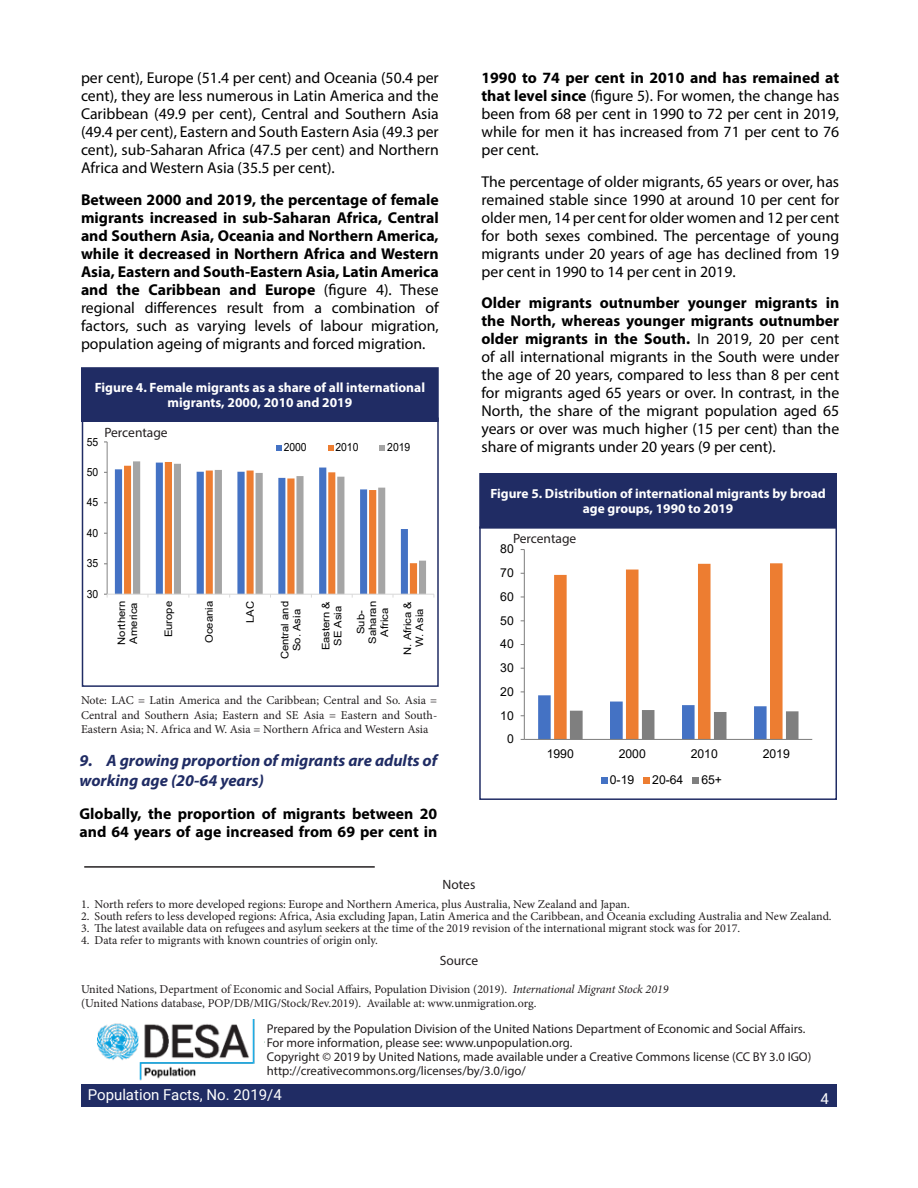
<style>
.page{position:relative;width:918px;height:1188px;background:#fff}
.page>*{position:absolute;margin:0;border:0;box-sizing:border-box;transform-origin:0 0}
.t1{font:italic 700 16.5px/19.8px "Myriad Pro";color:#202c64}
.PopFacts_Main_text_M{font:15.75px/18px "Myriad Pro";color:#000;text-align:justify}
.PopFacts_Main_text_M-2{font:700 15.75px/18px "Myriad Pro";color:#000;text-align:justify}
.t2{font:15px "Roboto";color:#fff}
.PopFacts_Box_Figure{font:700 13.5px/15px "Myriad Pro";color:#fff;text-align:center}
.PopFacts_Table_text{font:13.5px "Myriad Pro";color:#231f20}
.PopFacts_Note_title{font:13.5px "Myriad Pro";color:#231f20}
.PopFacts_Box_Figure-2{font:700 13.35px/14.9px "Myriad Pro";color:#fff;text-align:center}
.PopFacts_Box_Figure-3{font:12.75px "Myriad Pro";color:#231f20}
.PopFacts_Table_text-2{font:12.75px "Myriad Pro";color:#231f20}
.Table_style_myriad_p{font:12.75px "Myriad Pro";color:#231f20}
.t3{font:12.3px "Arial";letter-spacing:.005em;color:#000}
.PopFacts_Note_text_M{font:12px/14.4px "Minion Pro";color:#231f20;text-align:justify}
.t4{font:11.25px "Arial";letter-spacing:.005em;color:#000;scale:.92 1}
.t5{font:10.35px/12px "Arial";color:#000;text-align:center;scale:1.08 1}
.s1{font-weight:400}
.s2{font-weight:700}
.s3{font-style:italic}
</style>
<div class="page">
<div style="left:81px;top:1084px;width:756px;height:23px;background:#202c64"></div>
<div style="left:480px;top:474px;width:356px;height:54px;background:#202c64"></div>
<div style="left:479px;top:473px;width:358px;height:56px;border:1px solid #202c64"></div>
<svg style="left:538px;top:563px;width:261px;height:176px"></svg>
<hr style="left:524px;top:550px;width:1px;height:189px;background:#7f7f7f">
<hr style="left:524px;top:739px;width:288px;height:1px;background:#7f7f7f">
<svg style="left:601px;top:777px;width:6px;height:6px"></svg>
<div style="left:643px;top:777px;width:7px;height:6px;background:#ed7d31"></div>
<svg style="left:693px;top:777px;width:6px;height:6px"></svg>
<div style="left:479px;top:526px;width:358px;height:274px;border:1px solid #202c64"></div>
<img style="left:97px;top:1020px;width:168px;height:61px">
<hr style="left:84px;top:866px;width:291px;height:2px;background:#231f20">
<div style="left:82px;top:368px;width:356px;height:53px;background:#202c64"></div>
<div style="left:81px;top:367px;width:358px;height:55px;border:2px solid #202c64"></div>
<hr style="left:107px;top:442px;width:1px;height:152px;background:#7f7f7f">
<hr style="left:107px;top:594px;width:327px;height:1px;background:#d9d9d9">
<svg style="left:115px;top:461px;width:311px;height:137px"></svg>
<svg style="left:276px;top:445px;width:5px;height:6px"></svg>
<svg style="left:328px;top:445px;width:5px;height:6px"></svg>
<svg style="left:380px;top:445px;width:5px;height:6px"></svg>
<div style="left:82px;top:418px;width:357px;height:269px;border:2px solid #202c64"></div>
<p class="PopFacts_Main_text_M" style="left:81px;top:69px;width:359px">per cent), Europe (51.4 per cent) and Oceania (50.4 per cent), they are less numerous in Latin America and the Caribbean (49.9 per cent), Central and Southern Asia (49.4 per cent), Eastern and South Eastern Asia (49.3 per cent), sub-Saharan Africa (47.5 per cent) and Northern Africa and Western Asia (35.5 per cent).</p>
<p class="PopFacts_Main_text_M-2" style="left:81px;top:190px;width:359px">Between 2000 and 2019, the percentage of female migrants increased in sub-Saharan Africa, Central and Southern Asia, Oceania and Northern America, while it decreased in Northern Africa and Western Asia, Eastern and South-Eastern Asia, Latin America and the Caribbean and Europe <span class="s1">(figure 4). These regional differences result from a combination of factors, such as varying levels of labour migration, population ageing of migrants and forced migration.</span></p>
<p class="PopFacts_Box_Figure" style="left:95px;top:380px;width:332px">Figure 4. Female migrants as a share of all international migrants, 2000, 2010 and 2019</p>
<p class="PopFacts_Table_text" style="left:104px;top:424px;width:65px">Percentage</p>
<p class="t4" style="left:87px;top:434px;width:14px">55</p>
<p class="t4" style="left:87px;top:464px;width:14px">50</p>
<p class="t4" style="left:87px;top:495px;width:14px">45</p>
<p class="t4" style="left:87px;top:525px;width:14px">40</p>
<p class="t4" style="left:87px;top:556px;width:14px">35</p>
<p class="t4" style="left:87px;top:586px;width:14px">30</p>
<p class="t4" style="left:284px;top:440px;width:27px">2000</p>
<p class="t4" style="left:335px;top:440px;width:27px">2010</p>
<p class="t4" style="left:387px;top:440px;width:27px">2019</p>
<p class="t5" style="left:116px;top:645px;width:42px;text-align:left;rotate:-90deg">Northern<br>America</p>
<p class="t5" style="left:162px;top:637px;width:35px;rotate:-90deg">Europe</p>
<p class="t5" style="left:203px;top:643px;width:40px;rotate:-90deg">Oceania</p>
<p class="t5" style="left:244px;top:623px;width:22px;rotate:-90deg">LAC</p>
<p class="t5" style="left:279px;top:659px;width:55px;rotate:-90deg">Central and<br>So. Asia</p>
<p class="t5" style="left:320px;top:650px;width:47px;rotate:-90deg">Eastern &amp;<br>SE Asia</p>
<p class="t5" style="left:355px;top:644px;width:41px;rotate:-90deg">Sub-<br>Saharan<br>Africa</p>
<p class="t5" style="left:402px;top:655px;width:51px;rotate:-90deg">N. Africa &amp;<br>W. Asia</p>
<p class="PopFacts_Note_text_M" style="left:81px;top:693px;width:358px">Note: LAC = Latin America and the Caribbean; Central and So. Asia = Central and Southern Asia; Eastern and SE Asia = Eastern and South-Eastern Asia; N. Africa and W. Asia = Northern Africa and Western Asia</p>
<p class="t1" style="left:80px;top:750px;width:359px">9. A growing proportion of migrants are adults of working age (20-64 years)</p>
<p class="PopFacts_Main_text_M-2" style="left:80px;top:804px;width:359px">Globally, the proportion of migrants between 20 and 64 years of age increased from 69 per cent in</p>
<p class="PopFacts_Main_text_M" style="left:482px;top:69px;width:359px"><span class="s2">1990 to 74 per cent in 2010 and has remained at that level since</span> (figure 5). For women, the change has been from 68 per cent in 1990 to 72 per cent in 2019, while for men it has increased from 71 per cent to 76 per cent.</p>
<p class="PopFacts_Main_text_M" style="left:482px;top:172px;width:359px">The percentage of older migrants, 65 years or over, has remained stable since 1990 at around 10 per cent for older men, 14 per cent for older women and 12 per cent for both sexes combined. The percentage of young migrants under 20 years of age has declined from 19 per cent in 1990 to 14 per cent in 2019.</p>
<p class="PopFacts_Main_text_M" style="left:482px;top:294px;width:359px"><span class="s2">Older migrants outnumber younger migrants in the North, whereas younger migrants outnumber older migrants in the South.</span> In 2019, 20 per cent of all international migrants in the South were under the age of 20 years, compared to less than 8 per cent for migrants aged 65 years or over. In contrast, in the North, the share of the migrant population aged 65 years or over was much higher (15 per cent) than the share of migrants under 20 years (9 per cent).</p>
<p class="PopFacts_Box_Figure-2" style="left:490px;top:486px;width:337px">Figure 5. Distribution of international migrants by broad age groups, 1990 to 2019</p>
<p class="PopFacts_Table_text" style="left:513px;top:530px;width:65px">Percentage</p>
<p class="t3" style="left:500px;top:541px;width:15px">80</p>
<p class="t3" style="left:500px;top:564px;width:15px">70</p>
<p class="t3" style="left:500px;top:588px;width:15px">60</p>
<p class="t3" style="left:500px;top:612px;width:15px">50</p>
<p class="t3" style="left:500px;top:636px;width:15px">40</p>
<p class="t3" style="left:500px;top:659px;width:15px">30</p>
<p class="t3" style="left:500px;top:683px;width:15px">20</p>
<p class="t3" style="left:500px;top:707px;width:15px">10</p>
<p class="t3" style="left:507px;top:731px;width:8px">0</p>
<p class="t3" style="left:547px;top:745px;width:29px">1990</p>
<p class="t3" style="left:619px;top:745px;width:29px">2000</p>
<p class="t3" style="left:691px;top:745px;width:29px">2010</p>
<p class="t3" style="left:763px;top:745px;width:29px">2019</p>
<p class="t3" style="left:610px;top:771px;width:26px">0-19</p>
<p class="t3" style="left:652px;top:771px;width:33px">20-64</p>
<p class="t3" style="left:701px;top:771px;width:22px">65+</p>
<p class="PopFacts_Note_title" style="left:443px;top:876px;width:34px">Notes</p>
<p class="PopFacts_Note_text_M" style="left:81px;top:897px;width:550px">1. North refers to more developed regions: Europe and Northern America, plus Australia, New Zealand and Japan.</p>
<p class="PopFacts_Note_text_M" style="left:81px;top:909px;width:752px">2. South refers to less developed regions: Africa, Asia excluding Japan, Latin America and the Caribbean, and Oceania excluding Australia and New Zealand.</p>
<p class="PopFacts_Note_text_M" style="left:81px;top:921px;width:661px">3. The latest available data on refugees and asylum seekers at the time of the 2019 revision of the international migrant stock was for 2017.</p>
<p class="PopFacts_Note_text_M" style="left:81px;top:933px;width:298px">4. Data refer to migrants with known countries of origin only.</p>
<p class="PopFacts_Note_title" style="left:440px;top:952px;width:40px">Source</p>
<p class="PopFacts_Note_text_M" style="left:81px;top:982px;width:589px">United Nations, Department of Economic and Social Affairs, Population Division (2019). <span class="s3">International Migrant Stock 2019</span></p>
<p class="PopFacts_Note_text_M" style="left:81px;top:996px;width:457px">(United Nations database, POP/DB/MIG/Stock/Rev.2019). Available at: www.unmigration.org.</p>
<p class="PopFacts_Box_Figure-3" style="left:267px;top:1020px;width:540px">Prepared by the Population Division of the United Nations Department of Economic and Social Affairs.</p>
<p class="PopFacts_Box_Figure-3" style="left:267px;top:1035px;width:307px">For more information, please see: www.unpopulation.org.</p>
<p class="PopFacts_Table_text-2" style="left:267px;top:1049px;width:546px">Copyright © 2019 by United Nations, made available under a Creative Commons license (CC BY 3.0 IGO)</p>
<p class="Table_style_myriad_p" style="left:267px;top:1063px;width:261px">http://creativecommons.org/licenses/by/3.0/igo/</p>
<p class="t2" style="left:88px;top:1084px;width:196px">Population Facts, No. 2019/4</p>
<p class="t2" style="left:820px;top:1088px;width:10px">4</p>
</div>
